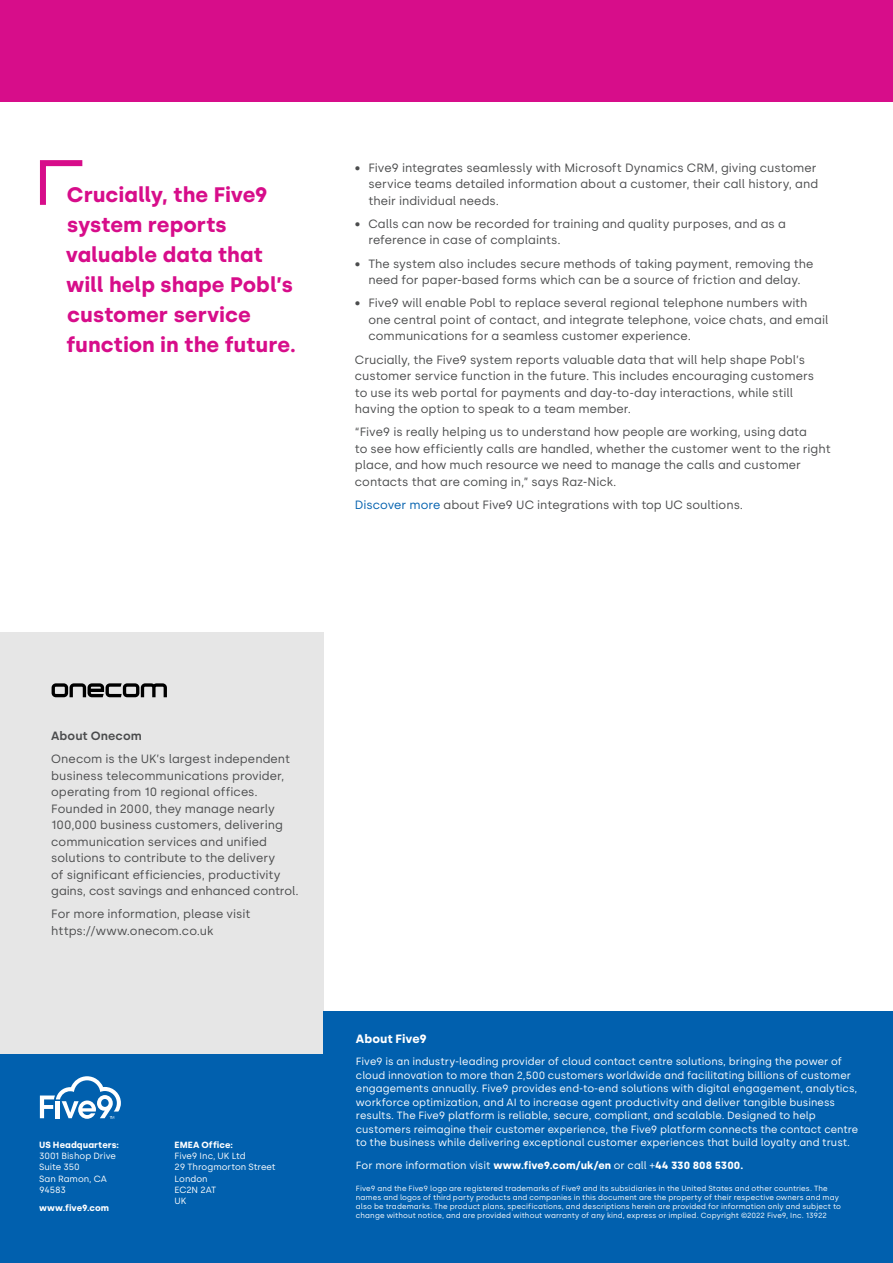
<style>
.page{position:relative;width:893px;height:1263px;background:#fff}
.page>*{position:absolute;margin:0;border:0;box-sizing:border-box;transform-origin:0 0}
.Quote_PINK{font:700 21px/30px "Silka";color:#d70d8a}
.Body_Copy_Level_2_8p{font:12px/16.5px "Silka";color:#4b4c4d}
.Body_Copy_Level_2_8p-2{font:600 12px "Silka";letter-spacing:.005em;color:#4b4c4d}
.Figure_Header_8pt_10{font:700 12px "Silka";letter-spacing:.005em;color:#fff}
.Boilerplate_Details{font:10.5px/13.5px "Silka";letter-spacing:.005em;color:#fff}
.Boilerplate_Details-2{font:700 10.5px "Silka";letter-spacing:.01em;color:#fff}
.Contact_info_6pt_7_5{font:9px/11.2px "Silka";color:#fff}
.Contact_info_6pt_7_5-2{font:700 9px "Silka";letter-spacing:.005em;color:#fff}
.Legal_text_5pt_6pt{font:7.5px/9px "Silka";letter-spacing:.015em;color:#fff}
.s1{color:#0160ae}
.s2{font-weight:700}
.s3{font-weight:400}
</style>
<div class="page">
<div style="left:0;top:0;width:893px;height:101px;background:#d70d8a"></div>
<svg style="left:39px;top:160px;width:44px;height:45px"></svg>
<div style="left:0;top:633px;width:323px;height:422px;background:#e6e6e6"></div>
<svg style="left:52px;top:683px;width:115px;height:14px"></svg>
<div style="left:0;top:1054px;width:453px;height:209px;background:#0160ae"></div>
<svg style="left:40px;top:1076px;width:81px;height:43px"></svg>
<div style="left:323px;top:1011px;width:570px;height:252px;background:#0160ae"></div>
<p class="Quote_PINK" style="left:66px;top:179px;width:231px">Crucially, the Five9 system reports valuable data that will help shape Pobl’s customer service function in the future.</p>
<p class="Body_Copy_Level_2_8p" style="left:368px;top:159px;width:451px;text-align:justify;text-indent:-14px">• Five9 integrates seamlessly with Microsoft Dynamics CRM, giving customer service teams detailed information about a customer, their call history, and their individual needs.</p>
<p class="Body_Copy_Level_2_8p" style="left:368px;top:215px;width:419px;text-indent:-14px">• Calls can now be recorded for training and quality purposes, and as a reference in case of complaints.</p>
<p class="Body_Copy_Level_2_8p" style="left:355px;top:255px;width:460px;text-align:center">• The system also includes secure methods of taking payment, removing the need for paper-based forms which can be a source of friction and delay.</p>
<p class="Body_Copy_Level_2_8p" style="left:368px;top:295px;width:462px;text-indent:-14px">• Five9 will enable Pobl to replace several regional telephone numbers with one central point of contact, and integrate telephone, voice chats, and email communications for a seamless customer experience.</p>
<p class="Body_Copy_Level_2_8p" style="left:355px;top:351px;width:461px">Crucially, the Five9 system reports valuable data that will help shape Pobl’s customer service function in the future. This includes encouraging customers to use its web portal for payments and day-to-day interactions, while still having the option to speak to a team member.</p>
<p class="Body_Copy_Level_2_8p" style="left:355px;top:424px;width:477px">“Five9 is really helping us to understand how people are working, using data<br>to see how efficiently calls are handled, whether the customer went to the right place, and how much resource we need to manage the calls and customer contacts that are coming in,” says Raz-Nick.</p>
<p class="Body_Copy_Level_2_8p" style="left:355px;top:497px;width:390px"><span class="s1">Discover more</span> about Five9 UC integrations with top UC soultions.</p>
<p class="Body_Copy_Level_2_8p-2" style="left:51px;top:728px;width:92px">About Onecom</p>
<p class="Body_Copy_Level_2_8p" style="left:51px;top:750px;width:249px">Onecom is the UK’s largest independent business telecommunications provider, operating from 10 regional offices.<br>Founded in 2000, they manage nearly 100,000 business customers, delivering communication services and unified solutions to contribute to the delivery<br>of significant efficiencies, productivity gains, cost savings and enhanced control.</p>
<p class="Body_Copy_Level_2_8p" style="left:51px;top:906px;width:201px">For more information, please visit https://www.onecom.co.uk</p>
<p class="Contact_info_6pt_7_5" style="left:39px;top:1139px;width:81px"><span class="s2">US Headquarters:<br></span>3001 Bishop Drive<br>Suite 350<br>San Ramon, CA<br>94583</p>
<p class="Contact_info_6pt_7_5-2" style="left:39px;top:1202px;width:71px">www.five9.com</p>
<p class="Contact_info_6pt_7_5" style="left:175px;top:1139px;width:103px"><span class="s2">EMEA Office:<br></span>Five9 Inc, UK Ltd<br>29 Throgmorton Street<br>London<br>EC2N 2AT<br>UK</p>
<p class="Figure_Header_8pt_10" style="left:356px;top:1032px;width:72px">About Five9</p>
<p class="Boilerplate_Details" style="left:356px;top:1054px;width:504px">Five9 is an industry-leading provider of cloud contact centre solutions, bringing the power of cloud innovation to more than 2,500 customers worldwide and facilitating billions of customer engagements annually. Five9 provides end-to-end solutions with digital engagement, analytics, workforce optimization, and AI to increase agent productivity and deliver tangible business results. The Five9 platform is reliable, secure, compliant, and scalable. Designed to help customers reimagine their customer experience, the Five9 platform connects the contact centre to the business while delivering exceptional customer experiences that build loyalty and trust.</p>
<p class="Boilerplate_Details-2" style="left:356px;top:1159px;width:389px"><span class="s3">For more information visit</span> www.five9.com/uk/en <span class="s3">or call +</span>44 330 808 5300.</p>
<p class="Legal_text_5pt_6pt" style="left:356px;top:1184px;width:487px">Five9 and the Five9 logo are registered trademarks of Five9 and its subsidiaries in the United States and other countries. The names and logos of third party products and companies in this document are the property of their respective owners and may also be trademarks. The product plans, specifications, and descriptions herein are provided for information only and subject to change without notice, and are provided without warranty of any kind, express or implied. Copyright ©2022 Five9, Inc. 13922</p>
</div>
